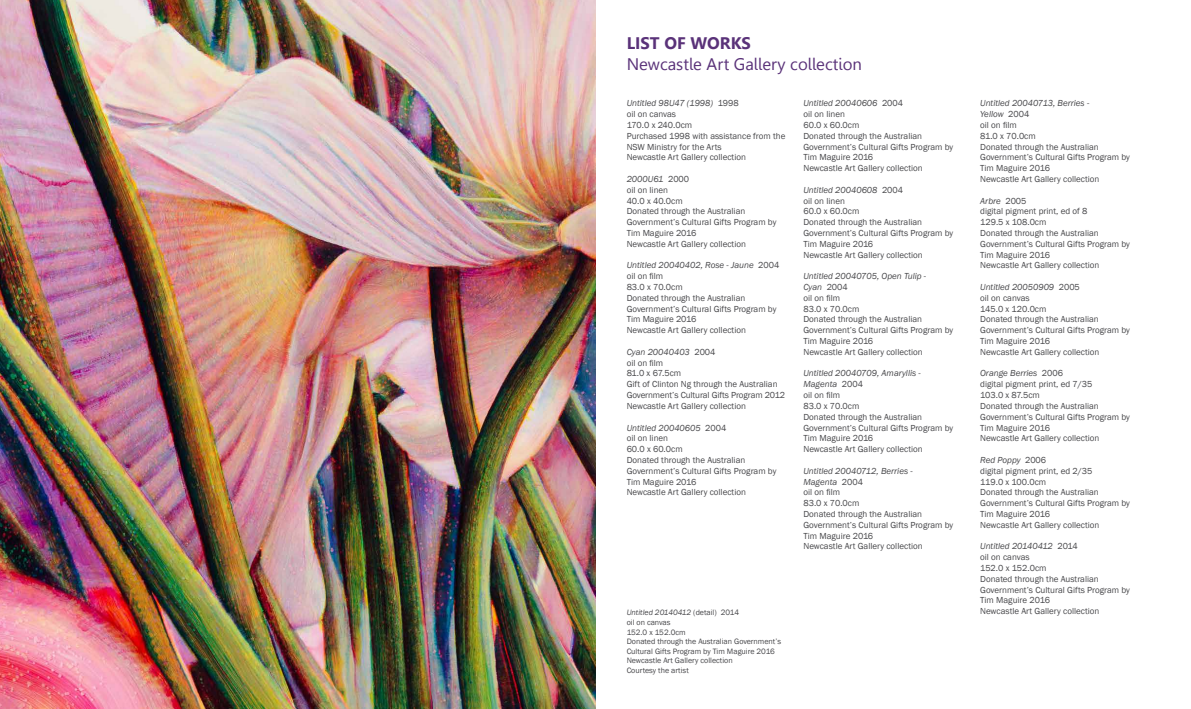
<style>
.page{position:relative;width:1191px;height:709px;background:#fff}
.page>*{position:absolute;margin:0;border:0;box-sizing:border-box;transform-origin:0 0}
.t1{font:16.7px "Gisha";color:#5a3279}
.t2{font:700 16.7px "Gisha";color:#5a3279}
.t3{font:9px/10.8px "Franklin Gothic";color:#47474a}
.t4{font:8px/9.6px "Franklin Gothic";color:#47474a}
.t5{font:italic 8px "Franklin Gothic";color:#47474a}
.s1{font-style:italic}
.s2{font-style:normal}
</style>
<div class="page">
<img style="left:0;top:0;width:595px;height:709px">
<h1 class="t2" style="left:626px;top:33px;width:126px">LIST OF WORKS</h1>
<h1 class="t1" style="left:626px;top:54px;width:237px">Newcastle Art Gallery collection</h1>
<p class="t3" style="left:626px;top:98px;width:160px"><span class="s1">Untitled 98U47 (1998)</span> 1998<br>oil on canvas<br>170.0 x 240.0cm<br>Purchased 1998 with assistance from the<br>NSW Ministry for the Arts<br>Newcastle Art Gallery collection</p>
<p class="t3" style="left:626px;top:174px;width:151px"><span class="s1">2000U61</span> 2000<br>oil on linen<br>40.0 x 40.0cm<br>Donated through the Australian<br>Government’s Cultural Gifts Program by<br>Tim Maguire 2016<br>Newcastle Art Gallery collection</p>
<p class="t3" style="left:626px;top:260px;width:154px"><span class="s1">Untitled 20040402, Rose ‑ Jaune</span> 2004 oil on film<br>83.0 x 70.0cm<br>Donated through the Australian<br>Government’s Cultural Gifts Program by<br>Tim Maguire 2016<br>Newcastle Art Gallery collection</p>
<p class="t3" style="left:626px;top:346px;width:160px"><span class="s1">Cyan 20040403</span> 2004<br>oil on film<br>81.0 x 67.5cm<br>Gift of Clinton Ng through the Australian<br>Government’s Cultural Gifts Program 2012<br>Newcastle Art Gallery collection</p>
<p class="t3" style="left:626px;top:422px;width:151px"><span class="s1">Untitled 20040605</span> 2004<br>oil on linen<br>60.0 x 60.0cm<br>Donated through the Australian<br>Government’s Cultural Gifts Program by<br>Tim Maguire 2016<br>Newcastle Art Gallery collection</p>
<p class="t3" style="left:803px;top:98px;width:151px"><span class="s1">Untitled 20040606</span> 2004<br>oil on linen<br>60.0 x 60.0cm<br>Donated through the Australian<br>Government’s Cultural Gifts Program by<br>Tim Maguire 2016<br>Newcastle Art Gallery collection</p>
<p class="t3" style="left:803px;top:184px;width:151px"><span class="s1">Untitled 20040608</span> 2004<br>oil on linen<br>60.0 x 60.0cm<br>Donated through the Australian<br>Government’s Cultural Gifts Program by<br>Tim Maguire 2016<br>Newcastle Art Gallery collection</p>
<p class="t3" style="left:803px;top:271px;width:151px"><span class="s1">Untitled 20040705, Open Tulip ‑<br>Cyan</span> 2004<br>oil on film<br>83.0 x 70.0cm<br>Donated through the Australian<br>Government’s Cultural Gifts Program by<br>Tim Maguire 2016<br>Newcastle Art Gallery collection</p>
<p class="t3" style="left:803px;top:368px;width:151px"><span class="s1">Untitled 20040709, Amaryllis ‑<br>Magenta</span> 2004<br>oil on film<br>83.0 x 70.0cm<br>Donated through the Australian<br>Government’s Cultural Gifts Program by<br>Tim Maguire 2016<br>Newcastle Art Gallery collection</p>
<p class="t3" style="left:803px;top:465px;width:151px"><span class="s1">Untitled 20040712, Berries ‑<br>Magenta</span> 2004<br>oil on film<br>83.0 x 70.0cm<br>Donated through the Australian<br>Government’s Cultural Gifts Program by<br>Tim Maguire 2016<br>Newcastle Art Gallery collection</p>
<p class="t3" style="left:980px;top:98px;width:151px"><span class="s1">Untitled 20040713, Berries ‑<br>Yellow</span> 2004<br>oil on film<br>81.0 x 70.0cm<br>Donated through the Australian<br>Government’s Cultural Gifts Program by<br>Tim Maguire 2016<br>Newcastle Art Gallery collection</p>
<p class="t3" style="left:980px;top:195px;width:151px"><span class="s1">Arbre</span> 2005<br>digital pigment print, ed of 8<br>129.5 x 108.0cm<br>Donated through the Australian<br>Government’s Cultural Gifts Program by<br>Tim Maguire 2016<br>Newcastle Art Gallery collection</p>
<p class="t3" style="left:980px;top:282px;width:151px"><span class="s1">Untitled 20050909</span> 2005<br>oil on canvas<br>145.0 x 120.0cm<br>Donated through the Australian<br>Government’s Cultural Gifts Program by<br>Tim Maguire 2016<br>Newcastle Art Gallery collection</p>
<p class="t3" style="left:980px;top:368px;width:151px"><span class="s1">Orange Berries</span> 2006<br>digital pigment print, ed 7/35<br>103.0 x 87.5cm<br>Donated through the Australian<br>Government’s Cultural Gifts Program by<br>Tim Maguire 2016<br>Newcastle Art Gallery collection</p>
<p class="t3" style="left:980px;top:454px;width:151px"><span class="s1">Red Poppy</span> 2006<br>digital pigment print, ed 2/35<br>119.0 x 100.0cm<br>Donated through the Australian<br>Government’s Cultural Gifts Program by<br>Tim Maguire 2016<br>Newcastle Art Gallery collection</p>
<p class="t3" style="left:980px;top:541px;width:151px"><span class="s1">Untitled 20140412</span> 2014<br>oil on canvas<br>152.0 x 152.0cm<br>Donated through the Australian<br>Government’s Cultural Gifts Program by<br>Tim Maguire 2016</p>
<p class="t5" style="left:626px;top:607px;width:114px">Untitled 20140412 <span class="s2">(detail) 2014</span></p>
<p class="t3" style="left:980px;top:606px;width:121px">Newcastle Art Gallery collection</p>
<p class="t4" style="left:626px;top:617px;width:156px">oil on canvas<br>152.0 x 152.0cm<br>Donated through the Australian Government’s<br>Cultural Gifts Program by Tim Maguire 2016<br>Newcastle Art Gallery collection<br>Courtesy the artist</p>
</div>
